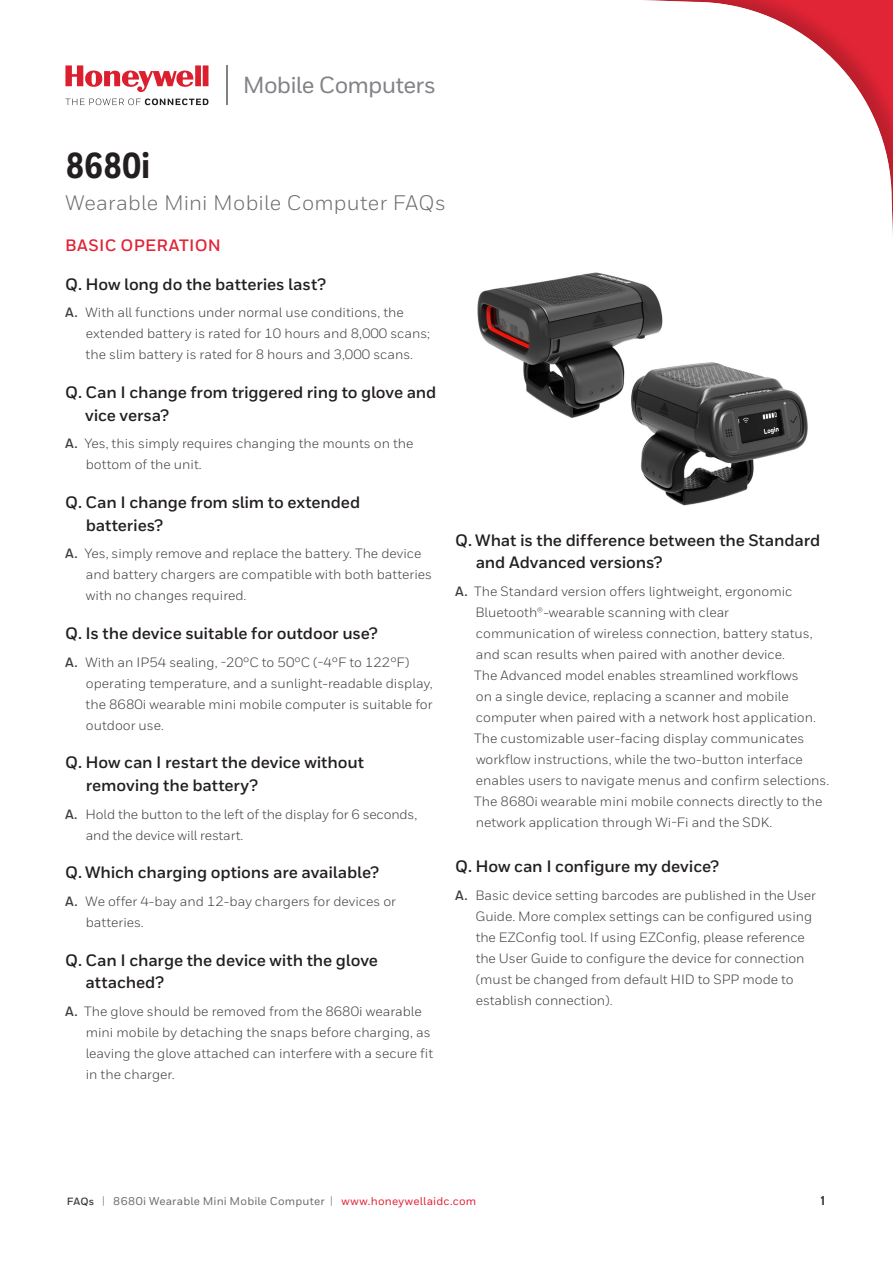
<style>
.page{position:relative;width:893px;height:1263px;background:#fff}
.page>*{position:absolute;margin:0;border:0;box-sizing:border-box;transform-origin:0 0}
.Datasheet__Title_1{font:800 36px "Honeywell Cond";letter-spacing:-.01em;color:#231f20}
.Connected_Logotype{font:500 23.25px "Honeywell Sans";letter-spacing:-.03em;color:#808285}
.Datasheet__Title_2_1{font:21px "Honeywell Sans";letter-spacing:.01em;color:#6c6d70}
.t1{font:700 16.5px/22.5px "Honeywell Sans";letter-spacing:-.01em;color:#231f20}
.FAQ__Header{font:700 16.5px "Honeywell Sans";letter-spacing:.01em;color:#e22536}
.t2{font:13.5px/21px "Honeywell Sans";color:#3e3e3f}
.t3{font:800 12.75px "Honeywell Cond";color:#3e3e3f}
.t4{font:500 11.25px "Honeywell Sans";letter-spacing:.02em;color:#6c6d70}
.s1{font-weight:700}
.s2{font-weight:700;font-size:10.5px;color:#3e3e3f}
.s3{font-size:11.4px;color:#939598}
.s4{color:#e22536}
</style>
<div class="page">
<svg style="left:65px;top:65px;width:143px;height:27px"></svg>
<svg style="left:65px;top:98px;width:143px;height:7px"></svg>
<hr style="left:226px;top:65px;width:2px;height:40px;background:#808285">
<img style="left:477px;top:272px;width:186px;height:146px">
<img style="left:629px;top:357px;width:179px;height:149px">
<p class="Connected_Logotype" style="left:243px;top:71px;width:195px">Mobile Computers</p>
<p class="Datasheet__Title_1" style="left:65px;top:143px;width:86px">8680i</p>
<p class="Datasheet__Title_2_1" style="left:65px;top:190px;width:382px">Wearable Mini Mobile Computer FAQs</p>
<p class="FAQ__Header" style="left:65px;top:235px;width:157px">BASIC OPERATION</p>
<p class="t1" style="left:65px;top:273px;width:262px">QQ. How long do the batteries last?</p>
<p class="t2" style="left:86px;top:302px;width:346px;text-indent:-20px"><span class="s1">AA.</span> With all functions under normal use conditions, the extended battery is rated for 10 hours and 8,000 scans; the slim battery is rated for 8 hours and 3,000 scans.</p>
<p class="t1" style="left:85px;top:381px;width:353px;text-indent:-20px">QQ. Can I change from triggered ring to glove and vice versa?</p>
<p class="t2" style="left:86px;top:433px;width:329px;text-indent:-20px"><span class="s1">AA.</span> Yes, this simply requires changing the mounts on the bottom of the unit.</p>
<p class="t1" style="left:86px;top:491px;width:276px;text-indent:-21px">QQ. Can I change from slim to extended batteries?</p>
<p class="t2" style="left:86px;top:543px;width:348px;text-indent:-21px"><span class="s1">AA.</span> Yes, simply remove and replace the battery. The device and battery chargers are compatible with both batteries with no changes required.</p>
<p class="t1" style="left:65px;top:622px;width:314px">QQ. Is the device suitable for outdoor use?</p>
<p class="t2" style="left:86px;top:652px;width:348px;text-indent:-20px"><span class="s1">AA.</span> With an IP54 sealing, -20°C to 50°C (-4°F to 122°F) operating temperature, and a sunlight-readable display, the 8680i wearable mini mobile computer is suitable for outdoor use.</p>
<p class="t1" style="left:86px;top:752px;width:280px;text-indent:-21px">QQ. How can I restart the device without removing the battery?</p>
<p class="t2" style="left:86px;top:803px;width:333px;text-indent:-21px"><span class="s1">AA.</span> Hold the button to the left of the display for 6 seconds, and the device will restart.</p>
<p class="t1" style="left:65px;top:862px;width:315px">QQ. Which charging options are available?</p>
<p class="t2" style="left:86px;top:891px;width:312px;text-indent:-20px"><span class="s1">AA.</span> We offer 4-bay and 12-bay chargers for devices or batteries.</p>
<p class="t1" style="left:86px;top:949px;width:294px;text-indent:-20px">QQ. Can I charge the device with the glove attached?</p>
<p class="t2" style="left:86px;top:1001px;width:349px;text-indent:-20px"><span class="s1">AA.</span> The glove should be removed from the 8680i wearable mini mobile by detaching the snaps before charging, as leaving the glove attached can interfere with a secure fit in the charger.</p>
<p class="t1" style="left:476px;top:529px;width:346px;text-indent:-20px">QQ. What is the difference between the Standard and Advanced versions?</p>
<p class="t2" style="left:474px;top:581px;width:357px;text-indent:-19px"><span class="s1">AA.</span> The Standard version offers lightweight, ergonomic Bluetooth®-wearable scanning with clear communication of wireless connection, battery status, and scan results when paired with another device.<br>The Advanced model enables streamlined workflows<br>on a single device, replacing a scanner and mobile computer when paired with a network host application.<br>The customizable user-facing display communicates workflow instructions, while the two-button interface enables users to navigate menus and confirm selections.<br>The 8680i wearable mini mobile connects directly to the network application through Wi-Fi and the SDK.</p>
<p class="t1" style="left:455px;top:856px;width:265px">QQ. How can I configure my device?</p>
<p class="t2" style="left:476px;top:885px;width:342px;text-indent:-20px"><span class="s1">AA.</span> Basic device setting barcodes are published in the User Guide. More complex settings can be configured using the EZConfig tool. If using EZConfig, please reference the User Guide to configure the device for connection (must be changed from default HID to SPP mode to establish connection).</p>
<p class="t4" style="left:67px;top:1194px;width:411px"><span class="s2">FAQs</span> <span class="s3">|</span> 8680i Wearable Mini Mobile Computer <span class="s3">|</span> <span class="s4">www.honeywellaidc.com</span></p>
<p class="t3" style="left:821px;top:1192px;width:6px">1</p>
</div>
